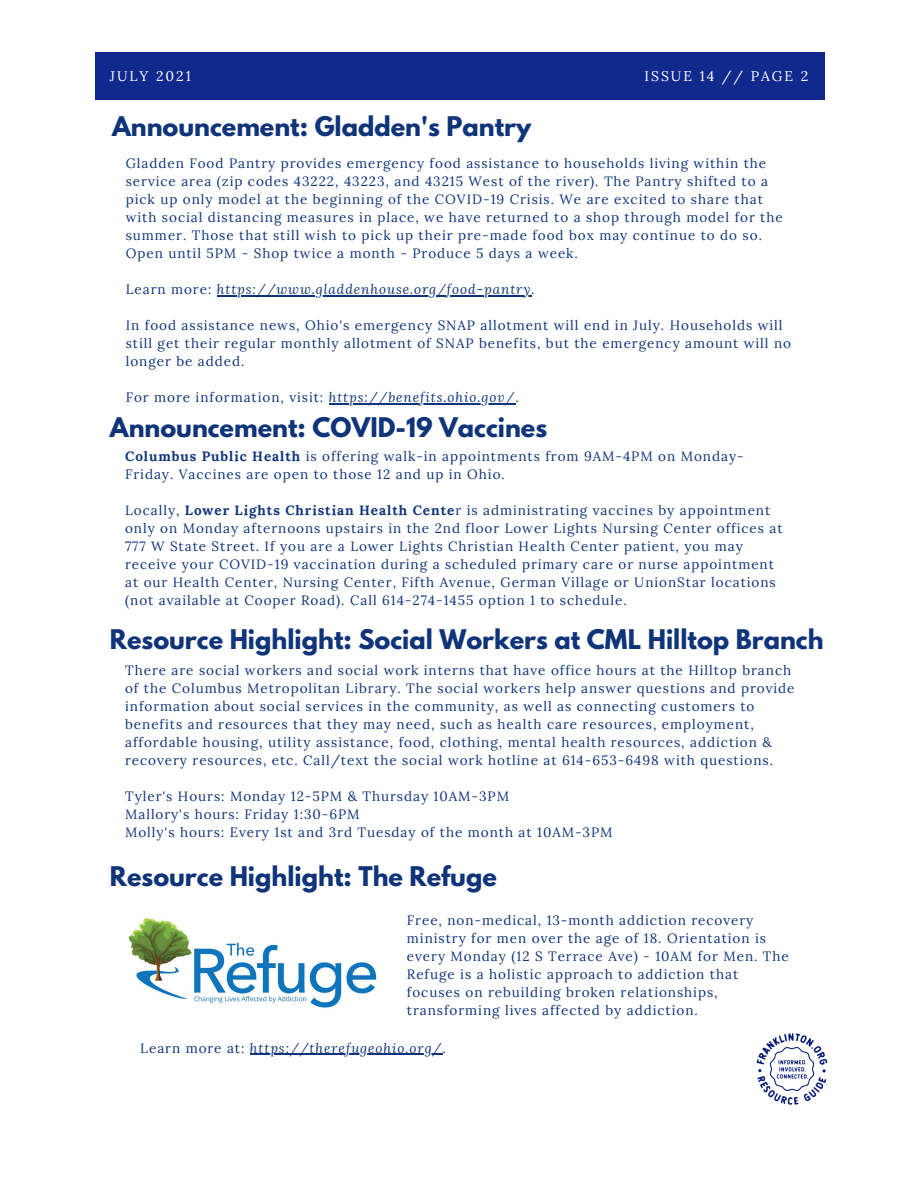
<style>
.page{position:relative;width:918px;height:1188px;background:#fff}
.page>*{position:absolute;margin:0;border:0;box-sizing:border-box;transform-origin:0 0}
.t1{font:700 24px "League Spartan";color:#0f347a}
.t2{font:13.95px "Lora";letter-spacing:.14em;color:#fff}
.t3{font:13.5px/18px "Lora";letter-spacing:.07em;color:#0f347a}
.t4{font:italic 13.5px "Lora";letter-spacing:.07em;color:#0f347a}
.s1{font-style:normal}
.s2{font-style:italic}
.s3{font-weight:700}
</style>
<div class="page">
<div style="left:95px;top:53px;width:730px;height:47px;background:#10298d"></div>
<img style="left:756px;top:1033px;width:72px;height:72px">
<img style="left:128px;top:918px;width:249px;height:90px">
<hr style="left:250px;top:1054px;width:192px;height:1px;background:#0f347a">
<hr style="left:217px;top:295px;width:314px;height:1px;background:#0f347a">
<hr style="left:329px;top:403px;width:186px;height:1px;background:#0f347a">
<p class="t2" style="left:110px;top:67px;width:82px">JULY 2021</p>
<p class="t2" style="left:645px;top:67px;width:165px">ISSUE 14 // PAGE 2</p>
<p class="t1" style="left:112px;top:114px;width:421px">Announcement: Gladden's Pantry</p>
<p class="t3" style="left:126px;top:154px;width:659px">Gladden Food Pantry provides emergency food assistance to households living within the service area (zip codes 43222, 43223, and 43215 West of the river). The Pantry shifted to a pick up only model at the beginning of the COVID-19 Crisis. We are excited to share that with social distancing measures in place, we have returned to a shop through model for the summer. Those that still wish to pick up their pre-made food box may continue to do so.<br>Open until 5PM - Shop twice a month - Produce 5 days a week.</p>
<p class="t4" style="left:126px;top:280px;width:410px"><span class="s1">Learn more:</span> https://www.gladdenhouse.org/food-pantry<span class="s1">.</span></p>
<p class="t3" style="left:126px;top:316px;width:667px">In food assistance news, Ohio's emergency SNAP allotment will end in July. Households will still get their regular monthly allotment of SNAP benefits, but the emergency amount will no longer be added.</p>
<p class="t3" style="left:126px;top:388px;width:394px">For more information, visit: <span class="s2">https://benefits.ohio.gov/</span>.</p>
<p class="t1" style="left:110px;top:415px;width:439px">Announcement: COVID-19 Vaccines</p>
<p class="t3" style="left:125px;top:448px;width:620px"><span class="s3">Columbus Public Health</span> is offering walk-in appointments from 9AM-4PM on Monday-<br>Friday. Vaccines are open to those 12 and up in Ohio.</p>
<p class="t3" style="left:125px;top:502px;width:659px">Locally, <span class="s3">Lower Lights Christian Health Cente</span>r is administrating vaccines by appointment only on Monday afternoons upstairs in the 2nd floor Lower Lights Nursing Center offices at 777 W State Street. If you are a Lower Lights Christian Health Center patient, you may receive your COVID-19 vaccination during a scheduled primary care or nurse appointment at our Health Center, Nursing Center, Fifth Avenue, German Village or UnionStar locations (not available at Cooper Road). Call 614-274-1455 option 1 to schedule.</p>
<p class="t1" style="left:110px;top:627px;width:715px">Resource Highlight: Social Workers at CML Hilltop Branch</p>
<p class="t3" style="left:125px;top:661px;width:671px">There are social workers and social work interns that have office hours at the Hilltop branch of the Columbus Metropolitan Library. The social workers help answer questions and provide information about social services in the community, as well as connecting customers to benefits and resources that they may need, such as health care resources, employment, affordable housing, utility assistance, food, clothing, mental health resources, addiction &amp; recovery resources, etc. Call/text the social work hotline at 614-653-6498 with questions.</p>
<p class="t3" style="left:125px;top:787px;width:385px">Tyler's Hours: Monday 12-5PM &amp; Thursday 10AM-3PM</p>
<p class="t3" style="left:125px;top:805px;width:236px">Mallory's hours: Friday 1:30-6PM</p>
<p class="t3" style="left:125px;top:823px;width:489px">Molly's hours: Every 1st and 3rd Tuesday of the month at 10AM-3PM</p>
<p class="t1" style="left:110px;top:864px;width:388px">Resource Highlight: The Refuge</p>
<p class="t3" style="left:407px;top:911px;width:383px">Free, non-medical, 13-month addiction recovery ministry for men over the age of 18. Orientation is every Monday (12 S Terrace Ave) - 10AM for Men. The Refuge is a holistic approach to addiction that focuses on rebuilding broken relationships, transforming lives affected by addiction.</p>
<p class="t4" style="left:140px;top:1039px;width:307px"><span class="s1">Learn more at:</span> https://therefugeohio.org/<span class="s1">.</span></p>
</div>
